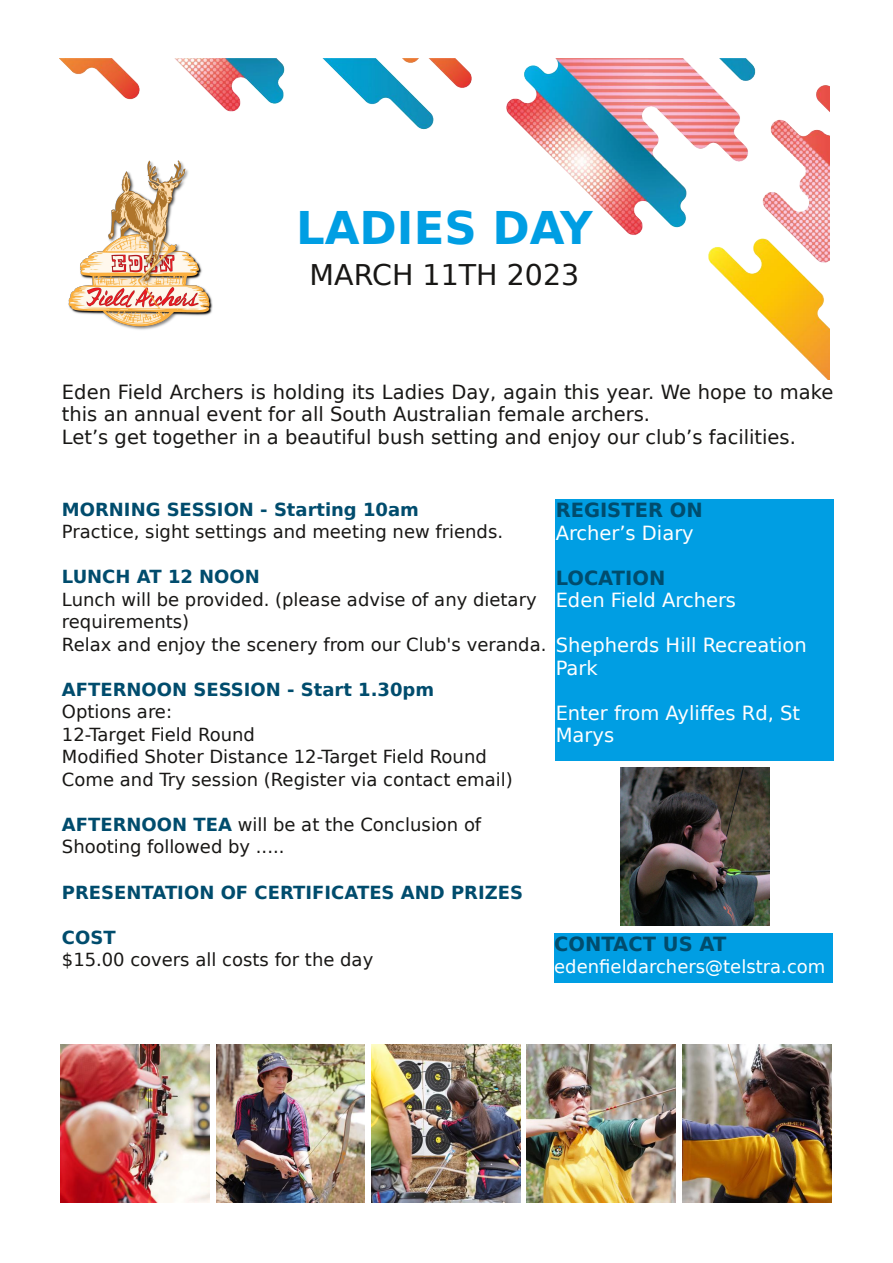
<style>
.page{position:relative;width:893px;height:1263px;background:#fff}
.page>*{position:absolute;margin:0;border:0;box-sizing:border-box;transform-origin:0 0}
.t1{font:700 45px "DejaVu Sans";color:#009ee3}
.t2{font:28.5px "DejaVu Sans";color:#181715}
.t3{font:19.5px/22.6px "DejaVu Sans";color:#181715}
.t4{font:19.5px/22.5px "DejaVu Sans";color:#fff}
.t5{font:700 19.5px "DejaVu Sans";color:#004c6d}
.t6{font:18px/22.5px "DejaVu Sans";color:#181715}
.t7{font:700 18px "DejaVu Sans";color:#004c6d}
.t8{font:18px "DejaVu Sans";color:#fff}
.s1{font-weight:700;color:#004c6d}
</style>
<div class="page">
<img style="left:60px;top:59px;width:769px;height:321px">
<img style="left:63px;top:141px;width:150px;height:212px">
<div style="left:556px;top:499px;width:278px;height:261px;background:#009ee3"></div>
<img style="left:682px;top:1045px;width:149px;height:157px">
<img style="left:371px;top:1045px;width:149px;height:157px">
<img style="left:60px;top:1045px;width:149px;height:157px">
<img style="left:527px;top:1045px;width:149px;height:157px">
<img style="left:216px;top:1045px;width:148px;height:157px">
<div style="left:554px;top:932px;width:279px;height:50px;background:#009ee3"></div>
<img style="left:620px;top:768px;width:150px;height:157px">
<h1 class="t1" style="left:296px;top:203px;width:298px">LADIES DAY</h1>
<h2 class="t2" style="left:310px;top:258px;width:271px">MARCH 11TH 2023</h2>
<p class="t3" style="left:62px;top:381px;width:773px">Eden Field Archers is holding its Ladies Day, again this year. We hope to make this an annual event for all South Australian female archers.<br>Let’s get together in a beautiful bush setting and enjoy our club’s facilities.</p>
<p class="t7" style="left:62px;top:499px;width:358px">MORNING SESSION - Starting 10am</p>
<p class="t6" style="left:62px;top:521px;width:443px">Practice, sight settings and meeting new friends.</p>
<p class="t7" style="left:62px;top:567px;width:199px">LUNCH AT 12 NOON</p>
<p class="t6" style="left:62px;top:588px;width:486px">Lunch will be provided. (please advise of any dietary requirements)<br>Relax and enjoy the scenery from our Club's veranda.</p>
<p class="t7" style="left:62px;top:679px;width:374px">AFTERNOON SESSION - Start 1.30pm</p>
<p class="t6" style="left:62px;top:701px;width:452px">Options are:<br>12-Target Field Round<br>Modified Shoter Distance 12-Target Field Round Come and Try session (Register via contact email)</p>
<p class="t6" style="left:62px;top:813px;width:421px"><span class="s1">AFTERNOON TEA</span> will be at the Conclusion of<br>Shooting followed by .....</p>
<p class="t7" style="left:62px;top:882px;width:463px">PRESENTATION OF CERTIFICATES AND PRIZES</p>
<p class="t7" style="left:62px;top:927px;width:55px">COST</p>
<p class="t6" style="left:62px;top:948px;width:313px">$15.00 covers all costs for the day</p>
<p class="t5" style="left:556px;top:499px;width:149px">REGISTER ON</p>
<p class="t4" style="left:556px;top:522px;width:140px">Archer’s Diary</p>
<p class="t5" style="left:556px;top:567px;width:111px">LOCATION</p>
<p class="t4" style="left:556px;top:589px;width:182px">Eden Field Archers</p>
<p class="t4" style="left:556px;top:634px;width:253px">Shepherds Hill Recreation<br>Park</p>
<p class="t4" style="left:556px;top:702px;width:246px">Enter from Ayliffes Rd, St<br>Marys</p>
<p class="t5" style="left:554px;top:932px;width:174px">CONTACT US AT</p>
<p class="t8" style="left:554px;top:956px;width:273px">edenfieldarchers@telstra.com</p>
</div>
